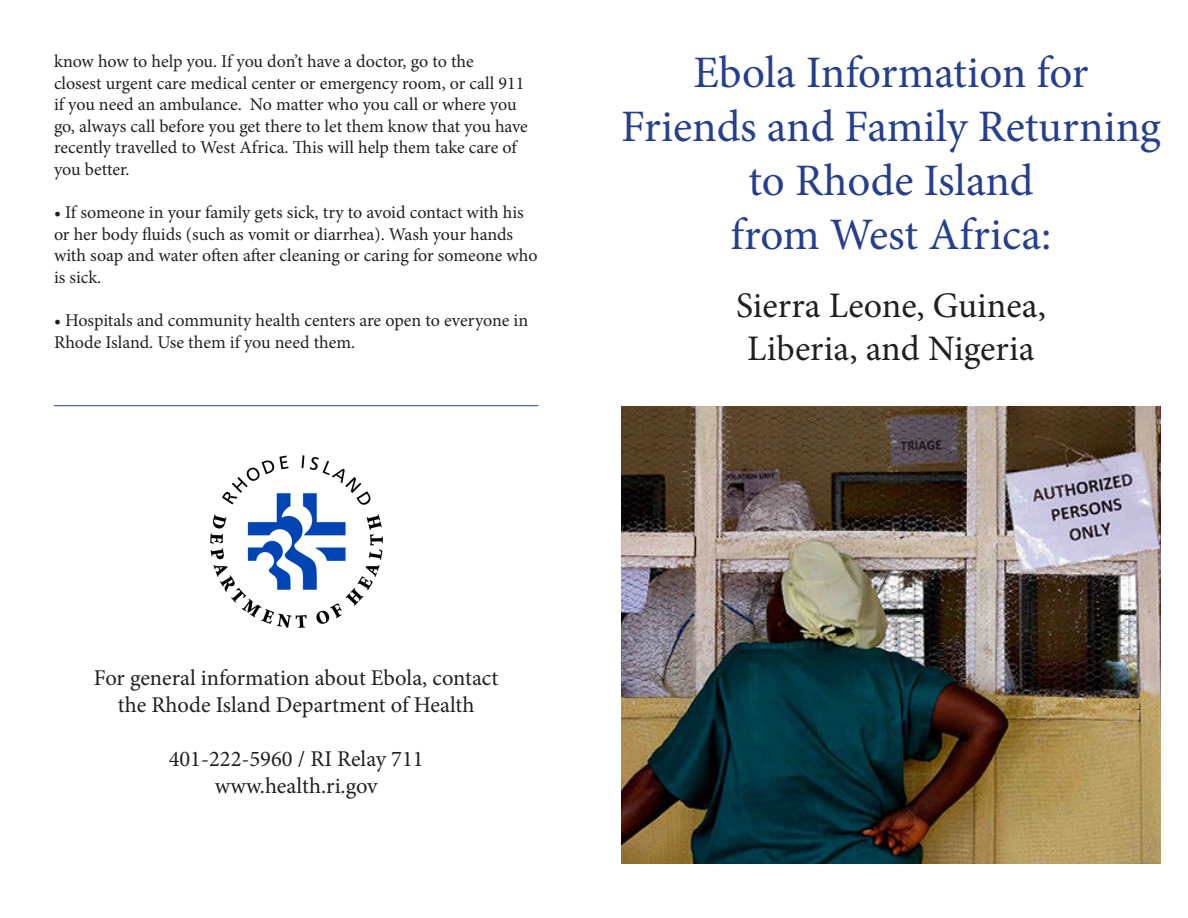
<style>
.page{position:relative;width:1188px;height:918px;background:#fff}
.page>*{position:absolute;margin:0;border:0;box-sizing:border-box;transform-origin:0 0}
.t1{font:45px/54px "Minion Pro";letter-spacing:-.005em;color:#253f8e;text-align:center}
.t2{font:36px "Minion Pro";color:#231f20}
.t3{font:22.5px "Minion Pro";color:#231f20}
.t4{font:18px/21.6px "Minion Pro";letter-spacing:-.005em;color:#231f20}
</style>
<div class="page">
<img style="left:621px;top:406px;width:540px;height:458px">
<img style="left:210px;top:455px;width:173px;height:173px">
<hr style="left:54px;top:405px;width:484px;height:1px;background:#253f8e">
<p class="t4" style="left:54px;top:51px;width:421px">know how to help you. If you don’t have a doctor, go to the</p>
<p class="t4" style="left:54px;top:72px;width:475px">closest urgent care medical center or emergency room, or call 911 if you need an ambulance. No matter who you call or where you go, always call before you get there to let them know that you have recently travelled to West Africa. This will help them take care of you better.</p>
<p class="t4" style="left:54px;top:202px;width:485px">• If someone in your family gets sick, try to avoid contact with his or her body fluids (such as vomit or diarrhea). Wash your hands with soap and water often after cleaning or caring for someone who is sick.</p>
<p class="t4" style="left:54px;top:310px;width:476px">• Hospitals and community health centers are open to everyone in<br>Rhode Island. Use them if you need them.</p>
<p class="t1" style="left:693px;top:46px;width:397px">Ebola Information for</p>
<p class="t1" style="left:621px;top:100px;width:542px">Friends and Family Returning to Rhode Island</p>
<p class="t1" style="left:731px;top:208px;width:322px">from West Africa:</p>
<p class="t2" style="left:736px;top:282px;width:311px">Sierra Leone, Guinea,</p>
<p class="t2" style="left:747px;top:325px;width:289px">Liberia, and Nigeria</p>
<p class="t3" style="left:94px;top:663px;width:406px">For general information about Ebola, contact</p>
<p class="t3" style="left:118px;top:690px;width:358px">the Rhode Island Department of Health</p>
<p class="t3" style="left:169px;top:744px;width:257px">401-222-5960 / RI Relay 711</p>
<p class="t3" style="left:215px;top:771px;width:164px">www.health.ri.gov</p>
</div>
